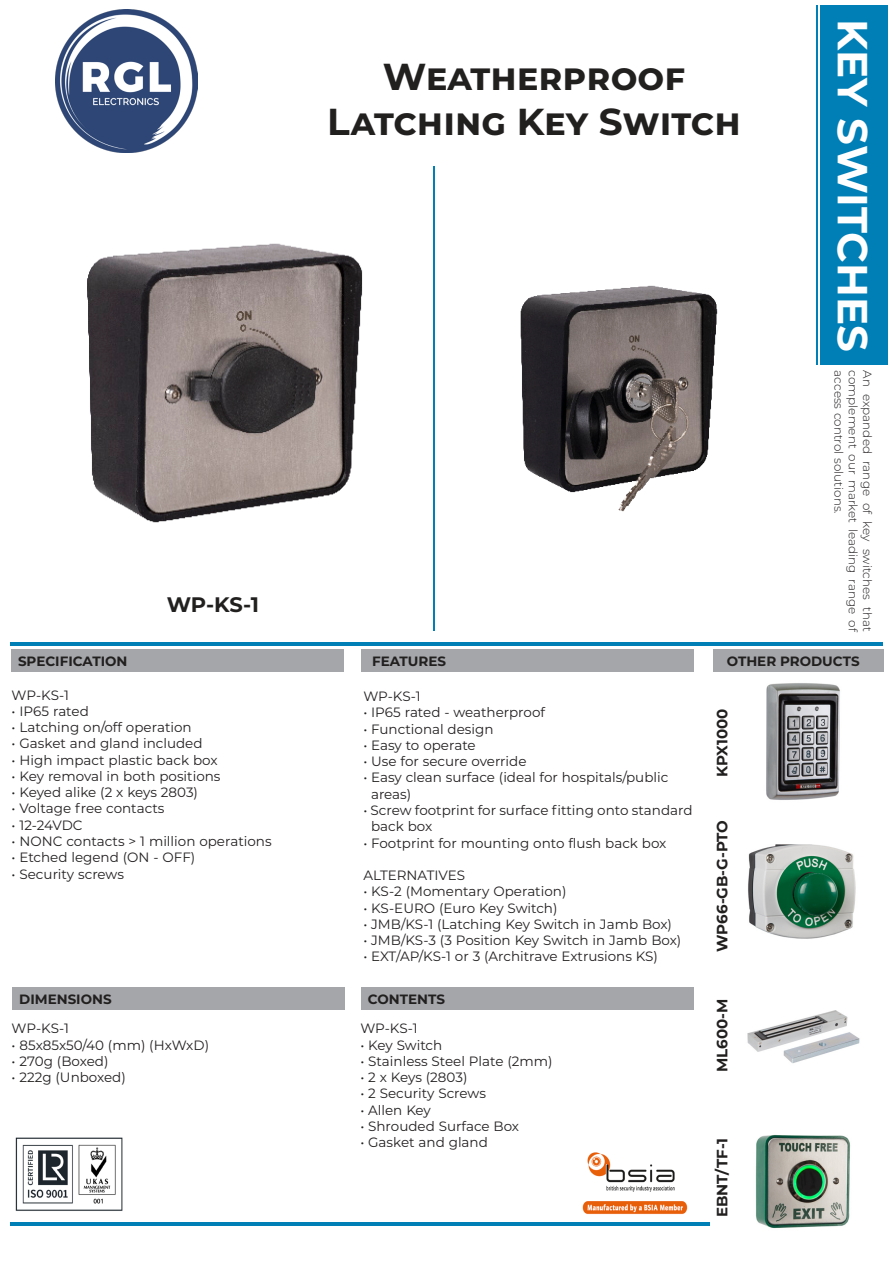
<style>
.page{position:relative;width:893px;height:1263px;background:#fff}
.page>*{position:absolute;margin:0;border:0;box-sizing:border-box;transform-origin:0 0}
.t1{font:700 42px "Montserrat";color:#fefefe}
.t2{font:700 37.5px "Montserrat";color:#221f1f}
.t3{font:700 21px "Montserrat";color:#221f1f}
.t4{font:700 15px "Montserrat";color:#221f1f}
.t5{font:13.5px "Montserrat";color:#221f1f}
.t6{font:700 13.5px "Montserrat";color:#221f1f}
.t7{font:300 12px "Montserrat";color:#221f1f}
</style>
<div class="page">
<hr style="left:10px;top:642px;width:873px;height:4px;background:#007eb6">
<div style="left:12px;top:649px;width:332px;height:22px;background:#a4a6aa"></div>
<div style="left:820px;top:5px;width:68px;height:360px;background:#007eb6"></div>
<img style="left:55px;top:9px;width:143px;height:143px">
<img style="left:87px;top:243px;width:276px;height:280px">
<img style="left:748px;top:844px;width:108px;height:95px">
<img style="left:733px;top:671px;width:138px;height:129px">
<img style="left:747px;top:1010px;width:113px;height:53px">
<img style="left:755px;top:1135px;width:95px;height:93px">
<img style="left:520px;top:285px;width:198px;height:227px">
<div style="left:362px;top:649px;width:332px;height:22px;background:#a4a6aa"></div>
<div style="left:713px;top:649px;width:171px;height:22px;background:#a4a6aa"></div>
<div style="left:13px;top:987px;width:332px;height:22px;background:#a4a6aa"></div>
<hr style="left:10px;top:1222px;width:700px;height:4px;background:#007eb6">
<div style="left:361px;top:987px;width:333px;height:22px;background:#a4a6aa"></div>
<img style="left:15px;top:1137px;width:108px;height:74px">
<hr style="left:433px;top:167px;width:2px;height:464px;background:#007eb6">
<hr style="left:816px;top:5px;width:2px;height:360px;background:#007eb6">
<img style="left:582px;top:1152px;width:106px;height:63px">
<p class="t2" style="left:383px;top:50px;width:304px">Weatherproof</p>
<p class="t2" style="left:327px;top:95px;width:415px">Latching Key Switch</p>
<p class="t1" style="left:883px;top:19px;width:335px;rotate:90deg">KEY SWITCHES</p>
<p class="t3" style="left:167px;top:589px;width:94px">WP-KS-1</p>
<p class="t7" style="left:847px;top:370px;width:145px;rotate:90deg">access control solutions.</p>
<p class="t7" style="left:861px;top:370px;width:263px;rotate:90deg">complement our market leading range of</p>
<p class="t7" style="left:876px;top:370px;width:263px;rotate:90deg">An expanded range of key switches that</p>
<p class="t6" style="left:18px;top:652px;width:111px">SPECIFICATION</p>
<p class="t6" style="left:372px;top:652px;width:75px">FEATURES</p>
<p class="t6" style="left:727px;top:652px;width:134px">OTHER PRODUCTS</p>
<p class="t5" style="left:12px;top:685px;width:59px">WP-KS-1</p>
<p class="t5" style="left:12px;top:702px;width:79px">• IP65 rated</p>
<p class="t5" style="left:12px;top:718px;width:182px">• Latching on/off operation</p>
<p class="t5" style="left:12px;top:734px;width:192px">• Gasket and gland included</p>
<p class="t5" style="left:12px;top:751px;width:207px">• High impact plastic back box</p>
<p class="t5" style="left:12px;top:767px;width:210px">• Key removal in both positions</p>
<p class="t5" style="left:12px;top:783px;width:188px">• Keyed alike (2 x keys 2803)</p>
<p class="t5" style="left:12px;top:799px;width:154px">• Voltage free contacts</p>
<p class="t5" style="left:12px;top:816px;width:72px">• 12-24VDC</p>
<p class="t5" style="left:12px;top:832px;width:262px">• NONC contacts &gt; 1 million operations</p>
<p class="t5" style="left:12px;top:848px;width:185px">• Etched legend (ON - OFF)</p>
<p class="t5" style="left:12px;top:864px;width:114px">• Security screws</p>
<p class="t5" style="left:363px;top:687px;width:59px">WP-KS-1</p>
<p class="t5" style="left:363px;top:703px;width:183px">• IP65 rated - weatherproof</p>
<p class="t5" style="left:363px;top:719px;width:132px">• Functional design</p>
<p class="t5" style="left:363px;top:736px;width:114px">• Easy to operate</p>
<p class="t5" style="left:363px;top:752px;width:165px">• Use for secure override</p>
<p class="t5" style="left:363px;top:768px;width:306px">• Easy clean surface (ideal for hospitals/public</p>
<p class="t5" style="left:371px;top:785px;width:42px">areas)</p>
<p class="t5" style="left:363px;top:801px;width:331px">• Screw footprint for surface fitting onto standard</p>
<p class="t5" style="left:371px;top:817px;width:63px">back box</p>
<p class="t5" style="left:363px;top:833px;width:305px">• Footprint for mounting onto flush back box</p>
<p class="t5" style="left:363px;top:866px;width:103px">ALTERNATIVES</p>
<p class="t5" style="left:363px;top:882px;width:205px">• KS-2 (Momentary Operation)</p>
<p class="t5" style="left:363px;top:898px;width:196px">• KS-EURO (Euro Key Switch)</p>
<p class="t5" style="left:363px;top:915px;width:310px">• JMB/KS-1 (Latching Key Switch in Jamb Box)</p>
<p class="t5" style="left:363px;top:931px;width:320px">• JMB/KS-3 (3 Position Key Switch in Jamb Box)</p>
<p class="t5" style="left:363px;top:947px;width:296px">• EXT/AP/KS-1 or 3 (Architrave Extrusions KS)</p>
<p class="t4" style="left:711px;top:777px;width:70px;rotate:-90deg">KPX1000</p>
<p class="t4" style="left:711px;top:952px;width:133px;rotate:-90deg">WP66-GB-G-PTO</p>
<p class="t6" style="left:19px;top:990px;width:94px">DIMENSIONS</p>
<p class="t5" style="left:12px;top:1019px;width:59px">WP-KS-1</p>
<p class="t5" style="left:12px;top:1035px;width:199px">• 85x85x50/40 (mm) (HxWxD)</p>
<p class="t5" style="left:12px;top:1052px;width:98px">• 270g (Boxed)</p>
<p class="t5" style="left:12px;top:1068px;width:116px">• 222g (Unboxed)</p>
<p class="t6" style="left:368px;top:990px;width:79px">CONTENTS</p>
<p class="t5" style="left:360px;top:1019px;width:59px">WP-KS-1</p>
<p class="t5" style="left:360px;top:1035px;width:83px">• Key Switch</p>
<p class="t5" style="left:360px;top:1052px;width:194px">• Stainless Steel Plate (2mm)</p>
<p class="t5" style="left:360px;top:1068px;width:109px">• 2 x Keys (2803)</p>
<p class="t5" style="left:360px;top:1084px;width:127px">• 2 Security Screws</p>
<p class="t5" style="left:360px;top:1101px;width:72px">• Allen Key</p>
<p class="t5" style="left:360px;top:1117px;width:160px">• Shrouded Surface Box</p>
<p class="t5" style="left:360px;top:1133px;width:129px">• Gasket and gland</p>
<p class="t4" style="left:711px;top:1072px;width:75px;rotate:-90deg">ML600-M</p>
<p class="t4" style="left:711px;top:1217px;width:81px;rotate:-90deg">EBNT/TF-1</p>
</div>
